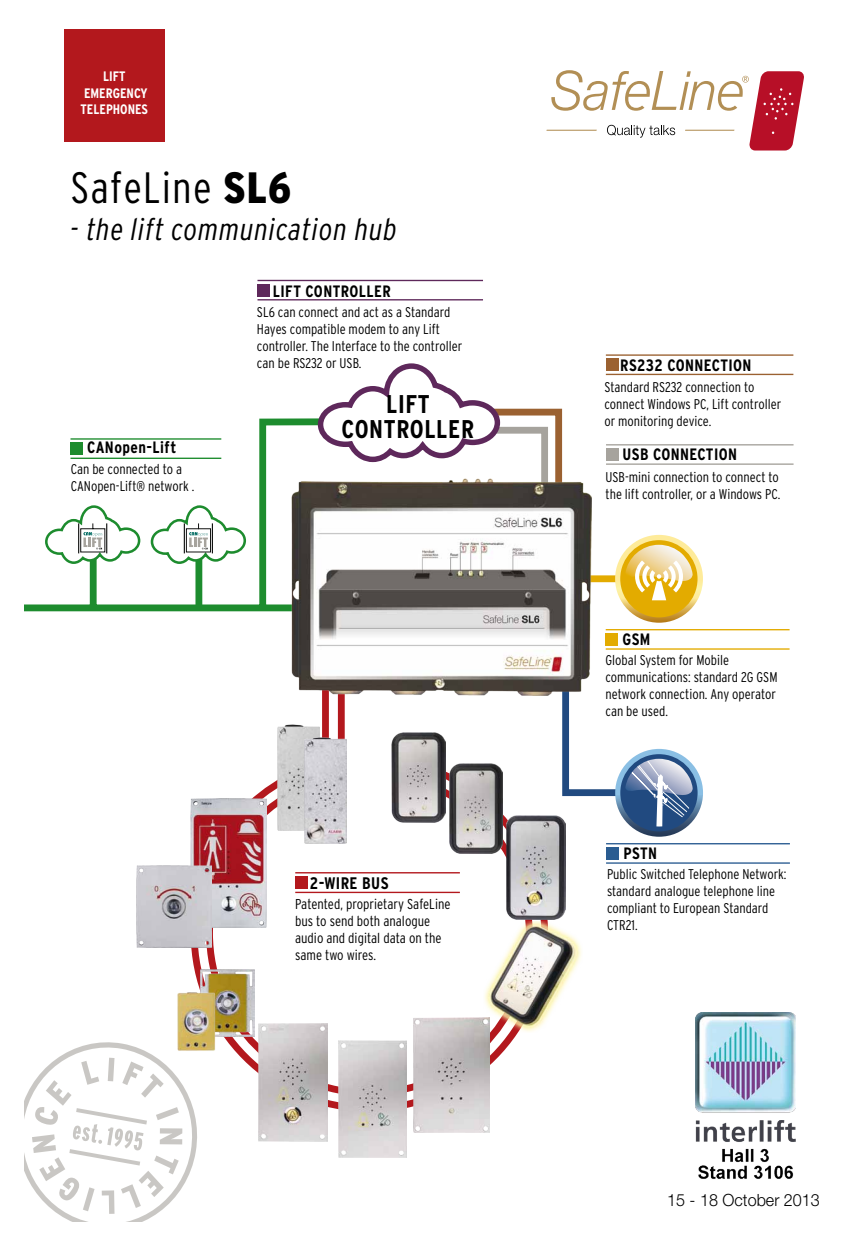
<style>
.page{position:relative;width:859px;height:1251px;background:#fff}
.page>*{position:absolute;margin:0;border:0;box-sizing:border-box;transform-origin:0 0}
.t1{font:300 condensed 43.75px "Interstate";letter-spacing:.025em;color:#000}
.t2{font:italic 300 condensed 30.62px "Interstate";letter-spacing:.025em;color:#000}
.t3{font:700 condensed 25.55px/24.2px "Interstate";letter-spacing:.025em;color:#000;text-align:center}
.t4{font:300 16.8px "Helvetica Neue LT";color:#000;scale:.96 1}
.t5{font:700 condensed 16.71px "Interstate";letter-spacing:.025em;color:#000}
.t6{font:700 condensed 16.45px "Interstate";letter-spacing:.025em;color:#000}
.t7{font:300 condensed 14.26px/17.2px "Interstate";color:#000}
.t8{font:300 condensed 14.09px/16.9px "Interstate";color:#000}
.t9{font:700 condensed 13.74px/16.4px "Interstate";color:#fff;text-align:center}
.s1{font-weight:900}
</style>
<div class="page">
<svg style="left:546px;top:70px;width:258px;height:80px"></svg>
<img style="left:695px;top:1012px;width:99px;height:101px">
<img style="left:695px;top:1120px;width:99px;height:59px">
<svg style="left:25px;top:418px;width:290px;height:194px"></svg>
<svg style="left:44px;top:504px;width:98px;height:61px"></svg>
<div style="left:195px;top:549px;width:7px;height:58px;background:#1d8c2e"></div>
<svg style="left:149px;top:504px;width:99px;height:61px"></svg>
<div style="left:70px;top:442px;width:13px;height:12px;background:#1d8c2e"></div>
<hr style="left:70px;top:438px;width:151px;height:1px;background:#1d8c2e">
<hr style="left:70px;top:457px;width:151px;height:2px;background:#1d8c2e">
<svg style="left:615px;top:748px;width:87px;height:88px"></svg>
<div style="left:620px;top:754px;width:77px;height:77px;background:#214a80;border-radius:50%"></div>
<div style="left:606px;top:847px;width:12px;height:12px;background:#2a5c91"></div>
<hr style="left:606px;top:842px;width:183px;height:2px;background:#2a5c91">
<hr style="left:606px;top:862px;width:183px;height:1px;background:#2a5c91">
<svg style="left:615px;top:534px;width:87px;height:88px"></svg>
<div style="left:620px;top:540px;width:77px;height:77px;background:#e3ab00;border-radius:50%"></div>
<svg style="left:562px;top:544px;width:130px;height:282px"></svg>
<div style="left:605px;top:633px;width:12px;height:12px;background:#e3ab00"></div>
<hr style="left:605px;top:629px;width:184px;height:1px;background:#e3ab00">
<hr style="left:605px;top:648px;width:184px;height:1px;background:#e3ab00">
<svg style="left:187px;top:581px;width:364px;height:533px"></svg>
<div style="left:295px;top:876px;width:13px;height:12px;background:#b3181d"></div>
<hr style="left:295px;top:871px;width:164px;height:2px;background:#b3181d">
<hr style="left:295px;top:891px;width:164px;height:1px;background:#b3181d">
<img style="left:201px;top:969px;width:53px;height:67px">
<img style="left:177px;top:991px;width:39px;height:60px">
<img style="left:278px;top:724px;width:41px;height:106px">
<img style="left:304px;top:737px;width:42px;height:106px">
<img style="left:190px;top:798px;width:76px;height:129px">
<img style="left:136px;top:865px;width:76px;height:82px">
<img style="left:413px;top:1017px;width:76px;height:114px">
<img style="left:338px;top:1039px;width:68px;height:118px">
<img style="left:259px;top:1023px;width:68px;height:118px">
<img style="left:391px;top:732px;width:54px;height:90px">
<img style="left:449px;top:763px;width:53px;height:90px">
<img style="left:506px;top:815px;width:59px;height:103px">
<img style="left:483px;top:920px;width:98px;height:112px">
<div style="left:605px;top:358px;width:13px;height:13px;background:#9b6131"></div>
<hr style="left:605px;top:354px;width:188px;height:2px;background:#9b6131">
<hr style="left:605px;top:373px;width:188px;height:2px;background:#9b6131">
<div style="left:605px;top:448px;width:13px;height:12px;background:#a6a39d"></div>
<hr style="left:605px;top:444px;width:188px;height:1px;background:#a6a39d">
<hr style="left:605px;top:463px;width:188px;height:1px;background:#a6a39d">
<svg style="left:315px;top:363px;width:248px;height:115px"></svg>
<div style="left:257px;top:284px;width:13px;height:12px;background:#5e285b"></div>
<hr style="left:257px;top:280px;width:226px;height:1px;background:#5e285b">
<hr style="left:257px;top:299px;width:226px;height:1px;background:#5e285b">
<img style="left:291px;top:478px;width:300px;height:217px">
<div style="left:64px;top:30px;width:100px;height:111px;background:#b3181d"></div>
<svg style="left:25px;top:1042px;width:172px;height:180px"></svg>
<p class="t9" style="left:80px;top:68px;width:69px">LIFT<br>EMERGENCY<br>TELEPHONES</p>
<h1 class="t1" style="left:70px;top:161px;width:222px">SafeLine <span class="s1">SL6</span></h1>
<h2 class="t2" style="left:70px;top:210px;width:328px">- the lift communication hub</h2>
<p class="t6" style="left:273px;top:281px;width:119px">LIFT CONTROLLER</p>
<p class="t8" style="left:257px;top:304px;width:207px">SL6 can connect and act as a Standard<br>Hayes compatible modem to any Lift controller. The Interface to the controller</p>
<p class="t8" style="left:257px;top:354px;width:106px">can be RS232 or USB.</p>
<p class="t6" style="left:87px;top:437px;width:91px">CANopen-Lift</p>
<p class="t8" style="left:71px;top:461px;width:125px">Can be connected to a<br>CANopen-Lift® network .</p>
<h3 class="t3" style="left:341px;top:392px;width:134px">LIFT<br>CONTROLLER</h3>
<p class="t5" style="left:310px;top:872px;width:80px">2-WIRE BUS</p>
<p class="t7" style="left:295px;top:894px;width:157px">Patented, proprietary SafeLine bus to send both analogue audio and digital data on the same two wires.</p>
<p class="t6" style="left:620px;top:355px;width:133px">RS232 CONNECTION</p>
<p class="t8" style="left:604px;top:378px;width:178px">Standard RS232 connection to connect Windows PC, Lift controller or monitoring device.</p>
<p class="t6" style="left:622px;top:444px;width:116px">USB CONNECTION</p>
<p class="t8" style="left:605px;top:468px;width:176px">USB-mini connection to connect to the lift controller, or a Windows PC.</p>
<p class="t6" style="left:622px;top:629px;width:29px">GSM</p>
<p class="t8" style="left:605px;top:651px;width:173px">Global System for Mobile communications: standard 2G GSM network connection. Any operator can be used.</p>
<p class="t6" style="left:623px;top:842px;width:35px">PSTN</p>
<p class="t8" style="left:606px;top:865px;width:181px">Public Switched Telephone Network: standard analogue telephone line compliant to European Standard<br>CTR21.</p>
<p class="t4" style="left:667px;top:1189px;width:160px">15 - 18 October 2013</p>
</div>
